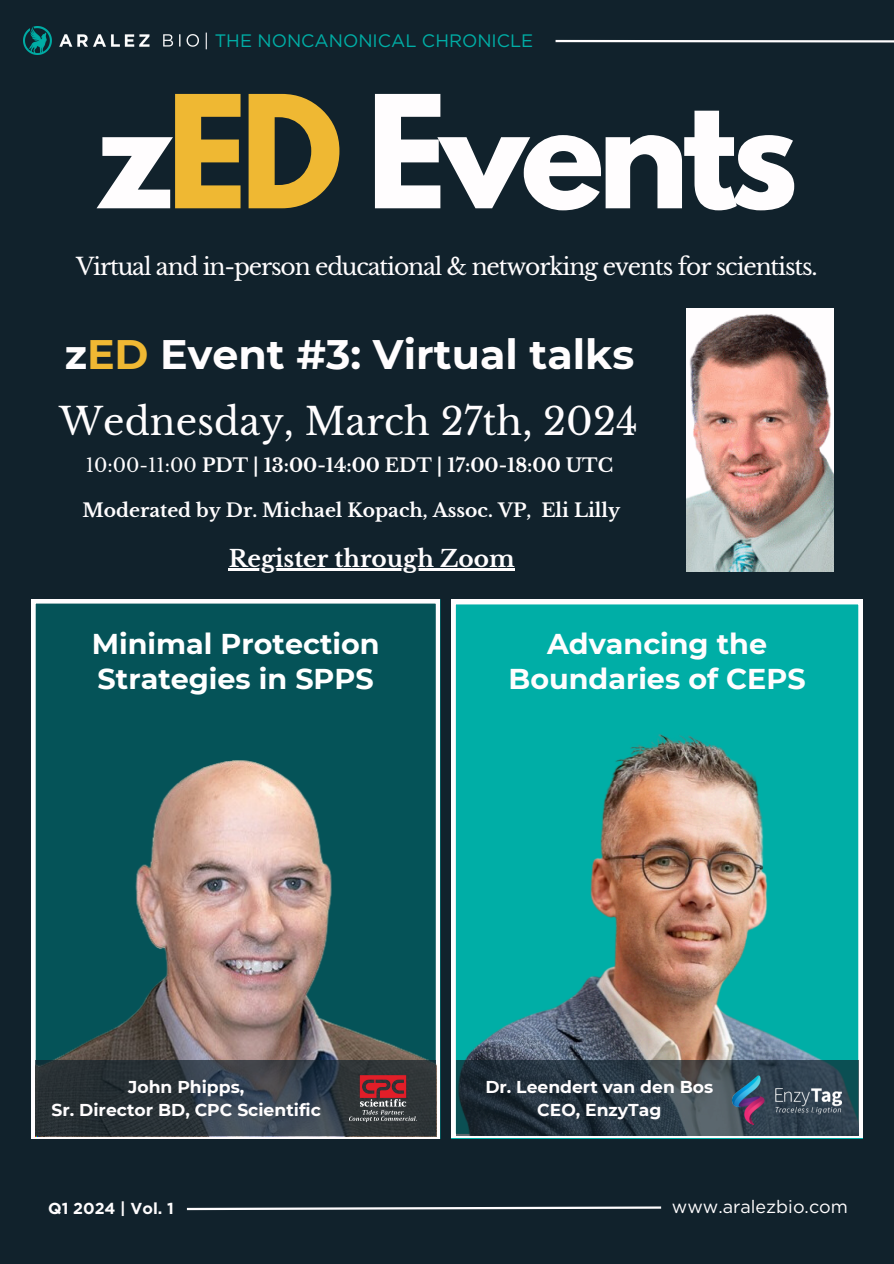
<style>
.page{position:relative;width:894px;height:1264px;background:#fff}
.page>*{position:absolute;margin:0;border:0;box-sizing:border-box;transform-origin:0 0}
.t1{font:700 138.6px "League Spartan";letter-spacing:-.05em;color:#fffdfe}
.t2{font:700 41.1px "Montserrat";color:#fffdfe}
.t3{font:37.35px "Libre Baskerville";color:#fffdfe}
.t4{font:700 28.65px/34.3px "Montserrat";color:#fff}
.t5{font:700 28.65px/34.3px "Montserrat";color:#fffdfe;text-align:center}
.t6{font:23.4px "Libre Baskerville";letter-spacing:-.05em;color:#fffdfe}
.t7{font:700 23.25px "Libre Baskerville";color:#fffdfe}
.t8{font:700 18.75px "Libre Baskerville";color:#fffdfe}
.t9{font:18px "Gotham";color:#00aea6}
.t10{font:18px "Gotham";color:#fffdfe}
.t11{font:700 17.1px "Montserrat";color:#fffdfe}
.t12{font:700 15.9px "Gotham";color:#fffdfe}
.s1{color:#fffdfe}
.s2{color:#efb833}
.s3{font-weight:400}
</style>
<div class="page">
<div style="left:0;top:0;width:893px;height:1263px;background:#11222c"></div>
<svg style="left:186px;top:1206px;width:476px;height:5px"></svg>
<img style="left:24px;top:26px;width:174px;height:28px">
<svg style="left:555px;top:39px;width:338px;height:4px"></svg>
<img style="left:686px;top:309px;width:147px;height:262px">
<svg style="left:451px;top:600px;width:411px;height:537px;background:#1eb7b0"></svg>
<svg style="left:31px;top:599px;width:409px;height:539px;background:#22666a"></svg>
<img style="left:36px;top:735px;width:400px;height:400px">
<img style="left:456px;top:725px;width:401px;height:335px">
<svg style="left:36px;top:1059px;width:399px;height:76px;background:#303a42"></svg>
<svg style="left:456px;top:1060px;width:401px;height:76px"></svg>
<img style="left:732px;top:1075px;width:110px;height:49px">
<img style="left:340px;top:1066px;width:86px;height:63px">
<hr style="left:228px;top:568px;width:286px;height:3px;background:#fffdfe">
<p class="t9" style="left:204px;top:29px;width:331px"><span class="s1">|</span> THE NONCANONICAL CHRONICLE</p>
<p class="t1" style="left:96px;top:83px;width:703px">z<span class="s2">ED</span> Events</p>
<p class="t6" style="left:76px;top:253px;width:743px">Virtual and in-person educational &amp; networking events for scientists.</p>
<p class="t2" style="left:65px;top:329px;width:571px">z<span class="s2">ED</span> Event #3: Virtual talks</p>
<p class="t3" style="left:59px;top:399px;width:580px">Wednesday, March 27th, 2024</p>
<h5 class="t8" style="left:86px;top:454px;width:528px"><span class="s3">10:00-11:00</span> PDT | 13:00-14:00 EDT | 17:00-18:00 UTC</h5>
<h4 class="t8" style="left:82px;top:499px;width:539px">Moderated by Dr. Michael Kopach, Assoc. VP, Eli Lilly</h4>
<p class="t7" style="left:228px;top:544px;width:287px">Register through Zoom</p>
<p class="t4" style="left:92px;top:627px;width:289px">Minimal Protection<br>Strategies in SPPS</p>
<p class="t5" style="left:508px;top:627px;width:298px">Advancing the<br>Boundaries of CEPS</p>
<p class="t11" style="left:128px;top:1076px;width:118px">John Phipps,</p>
<p class="t11" style="left:52px;top:1099px;width:271px">Sr. Director BD, CPC Scientific</p>
<p class="t11" style="left:485px;top:1076px;width:229px">Dr. Leendert van den Bos</p>
<h4 class="t11" style="left:537px;top:1099px;width:126px">CEO, EnzyTag</h4>
<p class="t12" style="left:48px;top:1198px;width:127px">Q1 2024 | Vol. 1</p>
<p class="t10" style="left:671px;top:1195px;width:177px">www.aralezbio.com</p>
</div>
